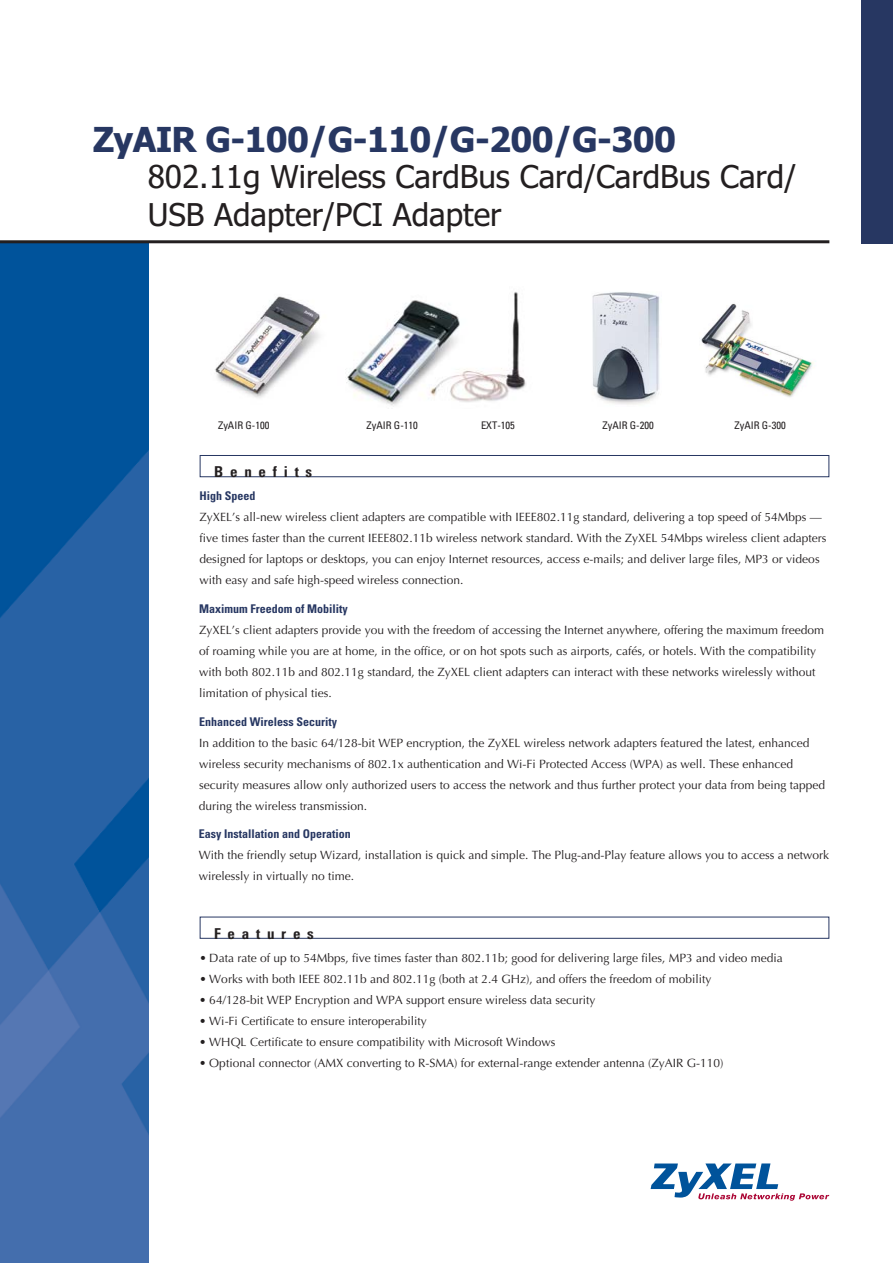
<style>
.page{position:relative;width:893px;height:1263px;background:#fff}
.page>*{position:absolute;margin:0;border:0;box-sizing:border-box;transform-origin:0 0}
.t1{font:700 34.5px "Tahoma";letter-spacing:-.02em;color:#273762}
.t2{font:31.5px/37.5px "Tahoma";color:#231f20}
.t3{font:700 condensed 15px "Univers";letter-spacing:.45em;color:#231f20}
.t4{font:12px/21px "Optima";color:#231f20}
.t5{font:700 condensed 12px "Univers";color:#273762}
.t6{font:condensed 10.5px "Univers";color:#231f20}
</style>
<div class="page">
<img style="left:346px;top:292px;width:180px;height:115px">
<svg style="left:651px;top:1163px;width:178px;height:38px"></svg>
<div style="left:200px;top:455px;width:629px;height:22px;border:1px solid #273762"></div>
<img style="left:592px;top:292px;width:68px;height:113px">
<img style="left:701px;top:303px;width:115px;height:94px">
<img style="left:0;top:243px;width:149px;height:1020px">
<div style="left:861px;top:0;width:31px;height:243px;background:#273762"></div>
<hr style="left:0;top:240px;width:829px;height:3px;background:#231f20">
<img style="left:215px;top:296px;width:105px;height:102px">
<h1 class="t1" style="left:93px;top:120px;width:585px">ZyAIR G-100/G-110/G-200/G-300</h1>
<h2 class="t2" style="left:148px;top:161px;width:650px">802.11g Wireless CardBus Card/CardBus Card/<br>USB Adapter/PCI Adapter</h2>
<p class="t6" style="left:218px;top:421px;width:53px">ZyAIR G-100</p>
<p class="t6" style="left:602px;top:421px;width:53px">ZyAIR G-200</p>
<p class="t6" style="left:734px;top:421px;width:53px">ZyAIR G-300</p>
<p class="t6" style="left:367px;top:421px;width:53px">ZyAIR G-110</p>
<p class="t6" style="left:481px;top:421px;width:35px">EXT-105</p>
<p class="t3" style="left:214px;top:466px;width:100px">Benefits</p>
<p class="t5" style="left:199px;top:492px;width:58px">High Speed</p>
<p class="t4" style="left:199px;top:508px;width:628px">ZyXEL’s all-new wireless client adapters are compatible with IEEE802.11g standard, delivering a top speed of 54Mbps — five times faster than the current IEEE802.11b wireless network standard. With the ZyXEL 54Mbps wireless client adapters designed for laptops or desktops, you can enjoy Internet resources, access e-mails; and deliver large files, MP3 or videos with easy and safe high-speed wireless connection.</p>
<p class="t5" style="left:199px;top:604px;width:150px">Maximum Freedom of Mobility</p>
<p class="t4" style="left:199px;top:621px;width:626px">ZyXEL’s client adapters provide you with the freedom of accessing the Internet anywhere, offering the maximum freedom of roaming while you are at home, in the office, or on hot spots such as airports, cafés, or hotels. With the compatibility with both 802.11b and 802.11g standard, the ZyXEL client adapters can interact with these networks wirelessly without limitation of physical ties.</p>
<p class="t5" style="left:199px;top:717px;width:139px">Enhanced Wireless Security</p>
<p class="t4" style="left:199px;top:733px;width:628px">In addition to the basic 64/128-bit WEP encryption, the ZyXEL wireless network adapters featured the latest, enhanced wireless security mechanisms of 802.1x authentication and Wi-Fi Protected Access (WPA) as well. These enhanced security measures allow only authorized users to access the network and thus further protect your data from being tapped during the wireless transmission.</p>
<p class="t5" style="left:199px;top:829px;width:153px">Easy Installation and Operation</p>
<p class="t4" style="left:199px;top:846px;width:632px">With the friendly setup Wizard, installation is quick and simple. The Plug-and-Play feature allows you to access a network wirelessly in virtually no time.</p>
<p class="t3" style="left:214px;top:928px;width:101px">Features</p>
<p class="t4" style="left:199px;top:948px;width:585px">• Data rate of up to 54Mbps, five times faster than 802.11b; good for delivering large files, MP3 and video media</p>
<p class="t4" style="left:199px;top:969px;width:514px">• Works with both IEEE 802.11b and 802.11g (both at 2.4 GHz), and offers the freedom of mobility</p>
<p class="t4" style="left:199px;top:990px;width:398px">• 64/128-bit WEP Encryption and WPA support ensure wireless data security</p>
<p class="t4" style="left:199px;top:1011px;width:229px">• Wi-Fi Certificate to ensure interoperability</p>
<p class="t4" style="left:199px;top:1032px;width:358px">• WHQL Certificate to ensure compatibility with Microsoft Windows</p>
<p class="t4" style="left:199px;top:1053px;width:526px">• Optional connector (AMX converting to R-SMA) for external-range extender antenna (ZyAIR G-110)</p>
</div>
